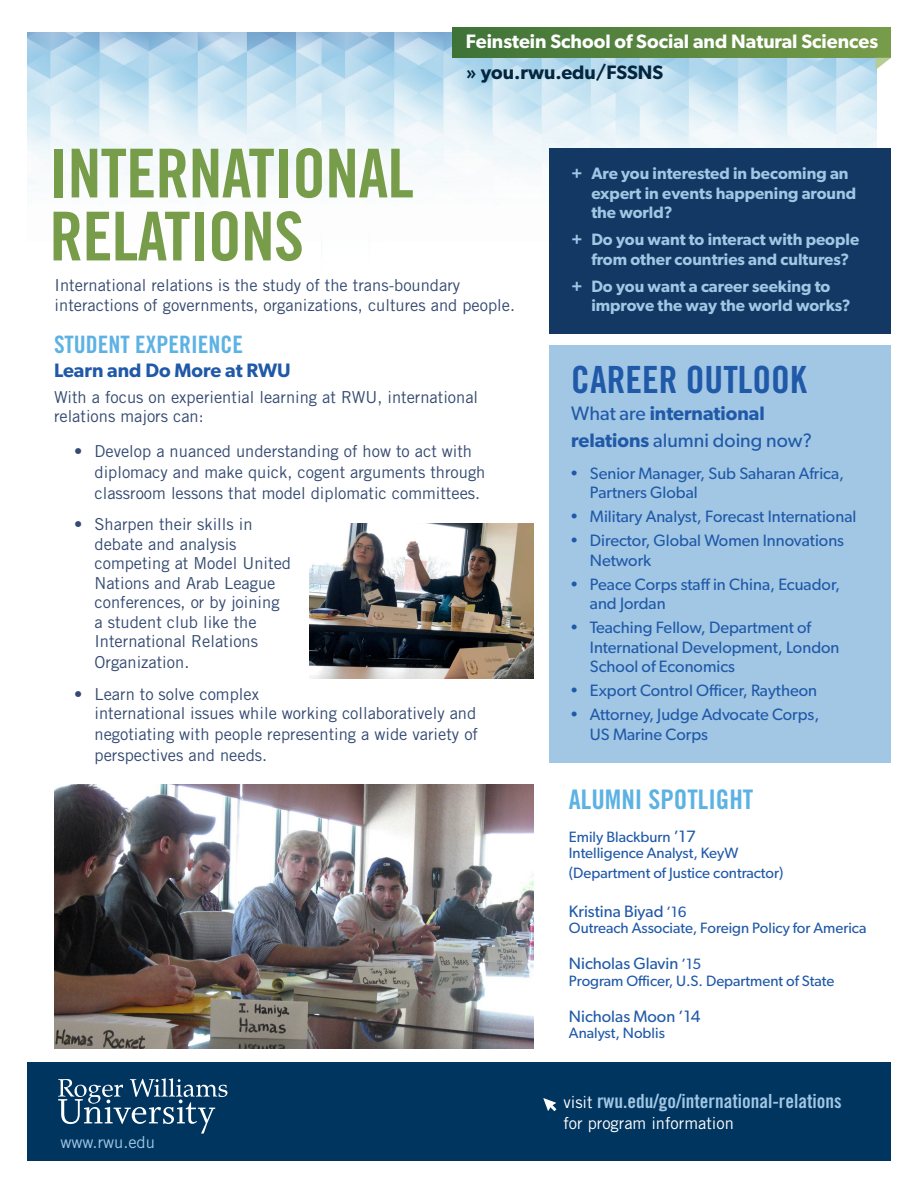
<style>
.page{position:relative;width:918px;height:1188px;background:#fff}
.page>*{position:absolute;margin:0;border:0;box-sizing:border-box;transform-origin:0 0}
.t1{font:67.5px/63px "Trade Gothic LT Std Bd Cn 20";letter-spacing:-.01em;color:#789d4a}
.t2{font:37.5px "Trade Gothic LT Std Bd Cn 20";color:#2059a8}
.t3{font:27px "Trade Gothic LT Std Bd Cn 20";color:#5db2e4}
.t4{font:24px "Trade Gothic LT Std Bd Cn 20";color:#5db2e4}
.t5{font:19.5px/27px "Gibson";color:#2059a8}
.t6{font:600 19.5px "Gibson";color:#fff}
.t7{font:19.5px "Trade Gothic LT Std Bd Cn 20";color:#a1c7e4}
.t8{font:600 19.5px "Gibson";color:#2059a8}
.t9{font:600 19.5px "Gibson";color:#03253e}
.t10{font:16.5px/19.5px "Trade Gothic LT Std";color:#344a71}
.t11{font:16.5px/19.5px "Gibson";color:#2059a8}
.t12{font:600 16.5px/19.5px "Gibson";color:#a1c7e4}
.t13{font:16.5px "Trade Gothic LT Std";color:#fff}
.t14{font:16.5px "Trade Gothic LT Std";color:#a1c7e4}
.t15{font:15px/19.5px "Gibson";color:#2059a8}
.s1{font-weight:600}
.s2{font-size:16.5px}
.s3{font-size:15px}
.s4{font-family:"Trade Gothic LT Std";font-size:16.5px;color:#fff}
</style>
<div class="page">
<img style="left:28px;top:33px;width:849px;height:241px">
<svg style="left:876px;top:58px;width:15px;height:12px"></svg>
<div style="left:452px;top:27px;width:439px;height:31px;background:linear-gradient(to right,#3e7237,#779c49)"></div>
<div style="left:27px;top:1063px;width:864px;height:98px;background:#003560"></div>
<svg style="left:543px;top:1098px;width:13px;height:13px"></svg>
<svg style="left:58px;top:1078px;width:169px;height:56px"></svg>
<div style="left:550px;top:149px;width:341px;height:185px;background:#133863"></div>
<div style="left:550px;top:345px;width:341px;height:418px;background:#a1c7e4"></div>
<img style="left:54px;top:785px;width:480px;height:263px">
<img style="left:309px;top:523px;width:225px;height:156px">
<p class="t6" style="left:466px;top:30px;width:414px">Feinstein School of Social and Natural Sciences</p>
<p class="t9" style="left:466px;top:61px;width:199px">» you.rwu.edu/FSSNS</p>
<p class="t1" style="left:50px;top:141px;width:366px">INTERNATIONAL<br>RELATIONS</p>
<p class="t10" style="left:55px;top:276px;width:462px">International relations is the study of the trans-boundary interactions of governments, organizations, cultures and people.</p>
<p class="t4" style="left:54px;top:330px;width:191px">STUDENT EXPERIENCE</p>
<p class="t8" style="left:54px;top:359px;width:238px">Learn and Do More at RWU</p>
<p class="t10" style="left:54px;top:387px;width:426px">With a focus on experiential learning at RWU, international relations majors can:</p>
<p class="t10" style="left:94px;top:440px;width:392px;line-height:21px;text-indent:-20px">• Develop a nuanced understanding of how to act with diplomacy and make quick, cogent arguments through classroom lessons that model diplomatic committees.</p>
<p class="t10" style="left:94px;top:514px;width:198px;text-indent:-20px">• Sharpen their skills in debate and analysis competing at Model United<br>Nations and Arab League conferences, or by joining a student club like the<br>International Relations</p>
<p class="t10" style="left:94px;top:652px;width:96px">Organization.</p>
<p class="t10" style="left:94px;top:684px;width:383px;text-indent:-20px">• Learn to solve complex<br>international issues while working collaboratively and</p>
<p class="t10" style="left:94px;top:724px;width:385px;line-height:21px">negotiating with people representing a wide variety of perspectives and needs.</p>
<p class="t14" style="left:61px;top:1132px;width:96px">www.rwu.edu</p>
<p class="t12" style="left:591px;top:164px;width:266px;text-indent:-20px">+ Are you interested in becoming an expert in events happening around the world?</p>
<p class="t12" style="left:591px;top:230px;width:269px;text-indent:-20px">+ Do you want to interact with people from other countries and cultures?</p>
<p class="t12" style="left:591px;top:276px;width:261px;text-indent:-20px">+ Do you want a career seeking to improve the way the world works?</p>
<p class="t2" style="left:571px;top:357px;width:237px">CAREER OUTLOOK</p>
<p class="t5" style="left:571px;top:400px;width:242px">What are <span class="s1">international relations</span> alumni doing now?</p>
<p class="t11" style="left:590px;top:463px;width:256px;text-indent:-20px">• Senior Manager, Sub Saharan Africa,<br>Partners Global</p>
<p class="t11" style="left:570px;top:506px;width:288px">• Military Analyst, Forecast International</p>
<p class="t11" style="left:590px;top:530px;width:256px;text-indent:-20px">• Director, Global Women Innovations<br>Network</p>
<p class="t11" style="left:590px;top:574px;width:252px;text-indent:-20px">• Peace Corps staff in China, Ecuador, and Jordan</p>
<p class="t11" style="left:590px;top:617px;width:251px;text-indent:-20px">• Teaching Fellow, Department of<br>International Development, London<br>School of Economics</p>
<p class="t11" style="left:570px;top:680px;width:249px">• Export Control Officer, Raytheon</p>
<p class="t11" style="left:590px;top:704px;width:231px;text-indent:-20px">• Attorney, Judge Advocate Corps,<br>US Marine Corps</p>
<p class="t3" style="left:569px;top:783px;width:186px">ALUMNI SPOTLIGHT</p>
<p class="t15" style="left:569px;top:827px;width:128px">Emily Blackburn <span class="s2">’17</span></p>
<p class="t15" style="left:569px;top:843px;width:216px">Intelligence Analyst, KeyW (Department of Justice contractor)</p>
<p class="t11" style="left:569px;top:901px;width:119px">Kristina Biyad <span class="s3">’16</span></p>
<p class="t15" style="left:569px;top:918px;width:299px">Outreach Associate, Foreign Policy for America</p>
<p class="t11" style="left:569px;top:954px;width:134px">Nicholas Glavin <span class="s3">’15</span></p>
<p class="t15" style="left:569px;top:971px;width:267px">Program Officer, U.S. Department of State</p>
<p class="t11" style="left:569px;top:1006px;width:133px">Nicholas Moon ’14</p>
<p class="t15" style="left:569px;top:1023px;width:97px">Analyst, Noblis</p>
<p class="t7" style="left:563px;top:1089px;width:280px"><span class="s4">visit</span> rwu.edu/go/international-relations</p>
<p class="t13" style="left:563px;top:1113px;width:172px">for program information</p>
</div>
